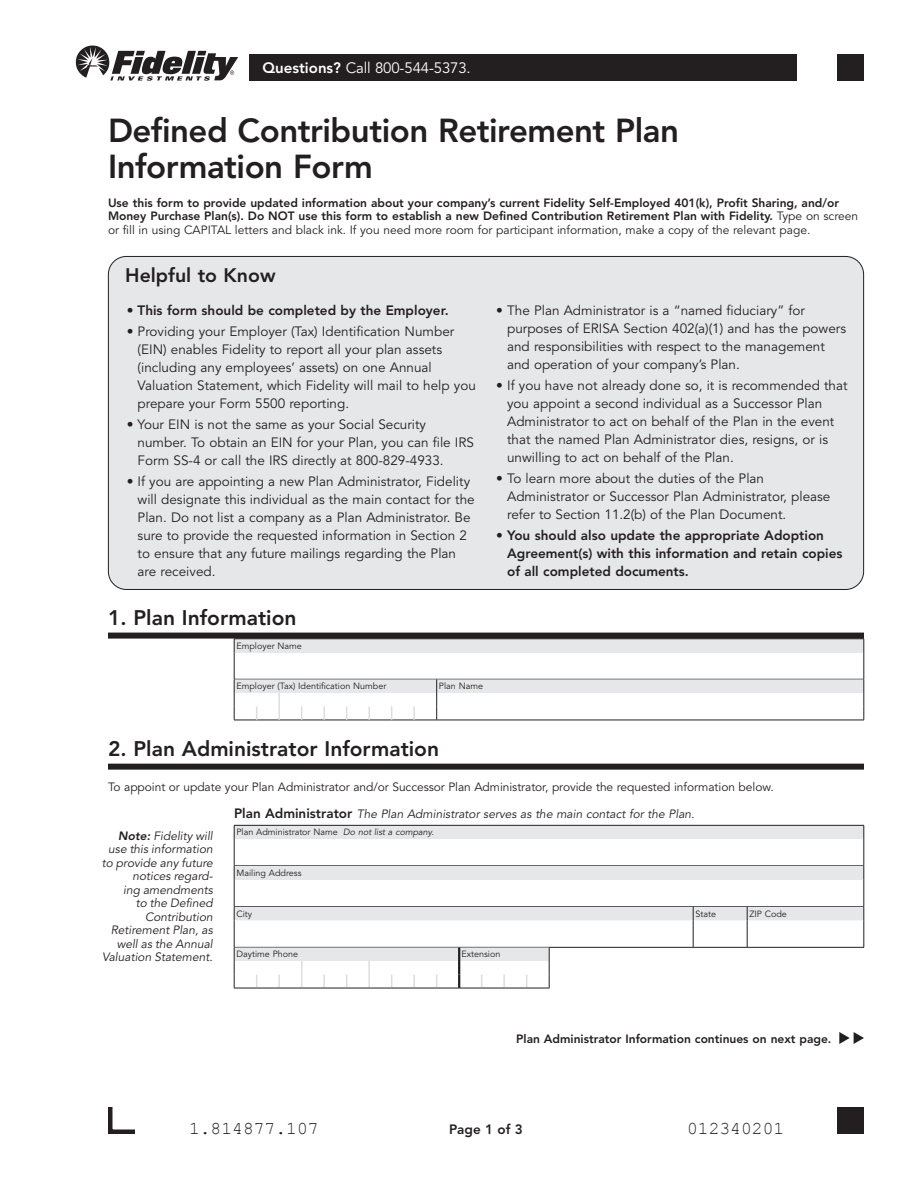
<style>
.page{position:relative;width:918px;height:1188px;background:#fff}
.page>*{position:absolute;margin:0;border:0;box-sizing:border-box;transform-origin:0 0}
.t1{font:800 33px/36px "Avenir";letter-spacing:-.015em;color:#231f20}
.t2{font:800 21px "Avenir";color:#231f20}
.t3{font:800 19.5px "Avenir";color:#231f20}
.t4{font:18px "Courier New";color:#231f20}
.t5{font:15px "Avenir";letter-spacing:-.01em;color:#fff}
.t6{font:13.5px/18px "Avenir";color:#231f20}
.t7{font:800 13.5px/18px "Avenir";color:#231f20}
.t8{font:800 12px/13.5px "Avenir";color:#231f20}
.t9{font:italic 12px/13.5px "Avenir";color:#231f20;text-align:right}
.t10{font:12px "Avenir";letter-spacing:-.005em;color:#231f20}
.t11{font:9px "Avenir";color:#231f20}
.s1{font-weight:800}
.s2{font-weight:400}
.s3{font-weight:800;font-style:normal;font-size:13.5px}
.s4{font-style:italic}
</style>
<div class="page">
<svg style="left:76px;top:45px;width:162px;height:36px"></svg>
<div style="left:249px;top:54px;width:547px;height:27px;background:#231f20"></div>
<div style="left:108px;top:633px;width:756px;height:6px;background:#231f20"></div>
<div style="left:108px;top:764px;width:756px;height:6px;background:#231f20"></div>
<div style="left:108px;top:256px;width:756px;height:333px;background:#e6e7e9;border-radius:18px"></div>
<svg style="left:234px;top:639px;width:631px;height:82px"></svg>
<hr style="left:234px;top:825px;width:630px;height:1px;background:#231f20">
<svg style="left:234px;top:826px;width:631px;height:163px"></svg>
<svg style="left:839px;top:1032px;width:25px;height:12px"></svg>
<div style="left:837px;top:1107px;width:27px;height:27px;background:#231f20"></div>
<svg style="left:108px;top:1107px;width:27px;height:27px"></svg>
<div style="left:837px;top:54px;width:27px;height:27px;background:#231f20"></div>
<p class="t5" style="left:262px;top:59px;width:210px"><span class="s1">Questions?</span> Call 800-544-5373.</p>
<h1 class="t1" style="left:108px;top:113px;width:573px">Defined Contribution Retirement Plan<br>Information Form</h1>
<p class="t8" style="left:108px;top:196px;width:752px">Use this form to provide updated information about your company’s current Fidelity Self-Employed 401(k), Profit Sharing, and/or<br>Money Purchase Plan(s). Do NOT use this form to establish a new Defined Contribution Retirement Plan with Fidelity. <span class="s2">Type on screen or fill in using CAPITAL letters and black ink. If you need more room for participant information, make a copy of the relevant page.</span></p>
<h3 class="t3" style="left:125px;top:264px;width:152px">Helpful to Know</h3>
<p class="t7" style="left:127px;top:301px;width:323px"><span class="s2">•</span> This form should be completed by the Employer.</p>
<p class="t6" style="left:138px;top:323px;width:340px;text-indent:-11px">• Providing your Employer (Tax) Identification Number (EIN) enables Fidelity to report all your plan assets (including any employees’ assets) on one Annual Valuation Statement, which Fidelity will mail to help you prepare your Form 5500 reporting.</p>
<p class="t6" style="left:138px;top:416px;width:338px;text-indent:-11px">• Your EIN is not the same as your Social Security number. To obtain an EIN for your Plan, you can file IRS<br>Form SS-4 or call the IRS directly at 800-829-4933.</p>
<p class="t6" style="left:138px;top:473px;width:339px;text-indent:-11px">• If you are appointing a new Plan Administrator, Fidelity will designate this individual as the main contact for the Plan. Do not list a company as a Plan Administrator. Be sure to provide the requested information in Section 2 to ensure that any future mailings regarding the Plan are received.</p>
<p class="t6" style="left:507px;top:302px;width:340px;text-indent:-11px">• The Plan Administrator is a “named fiduciary” for purposes of ERISA Section 402(a)(1) and has the powers and responsibilities with respect to the management and operation of your company’s Plan.</p>
<p class="t6" style="left:507px;top:377px;width:342px;text-indent:-11px">• If you have not already done so, it is recommended that you appoint a second individual as a Successor Plan Administrator to act on behalf of the Plan in the event that the named Plan Administrator dies, resigns, or is unwilling to act on behalf of the Plan.</p>
<p class="t6" style="left:507px;top:470px;width:325px;text-indent:-11px">• To learn more about the duties of the Plan<br>Administrator or Successor Plan Administrator, please refer to Section 11.2(b) of the Plan Document.</p>
<p class="t7" style="left:507px;top:526px;width:337px;text-indent:-11px"><span class="s2">•</span> You should also update the appropriate Adoption<br>Agreement(s) with this information and retain copies of all completed documents.</p>
<h2 class="t2" style="left:108px;top:605px;width:190px">1. Plan Information</h2>
<p class="t11" style="left:236px;top:640px;width:67px">Employer Name</p>
<p class="t11" style="left:236px;top:681px;width:151px">Employer (Tax) Identification Number</p>
<p class="t11" style="left:439px;top:681px;width:46px">Plan Name</p>
<h2 class="t2" style="left:108px;top:736px;width:333px">2. Plan Administrator Information</h2>
<p class="t10" style="left:108px;top:780px;width:667px">To appoint or update your Plan Administrator and/or Successor Plan Administrator, provide the requested information below.</p>
<p class="t9" style="left:234px;top:807px;width:462px"><span class="s3">Plan Administrator</span> The Plan Administrator serves as the main contact for the Plan.</p>
<p class="t11" style="left:236px;top:827px;width:199px">Plan Administrator Name <span class="s4">Do not list a company.</span></p>
<p class="t11" style="left:236px;top:868px;width:67px">Mailing Address</p>
<p class="t11" style="left:236px;top:908px;width:17px">City</p>
<p class="t11" style="left:695px;top:908px;width:22px">State</p>
<p class="t11" style="left:749px;top:908px;width:39px">ZIP Code</p>
<p class="t11" style="left:236px;top:949px;width:63px">Daytime Phone</p>
<p class="t11" style="left:461px;top:949px;width:41px">Extension</p>
<p class="t9" style="left:102px;top:829px;width:112px"><span class="s1">Note:</span> Fidelity will use this information to provide any future notices regard-<br>ing amendments<br>to the Defined<br>Contribution<br>Retirement Plan, as well as the Annual<br>Valuation Statement.</p>
<p class="t8" style="left:516px;top:1032px;width:317px">Plan Administrator Information continues on next page.</p>
<h3 class="t4" style="left:189px;top:1117px;width:131px">1.814877.107</h3>
<p class="t7" style="left:449px;top:1120px;width:75px">Page 1 of 3</p>
<h3 class="t4" style="left:687px;top:1117px;width:99px">012340201</h3>
</div>
